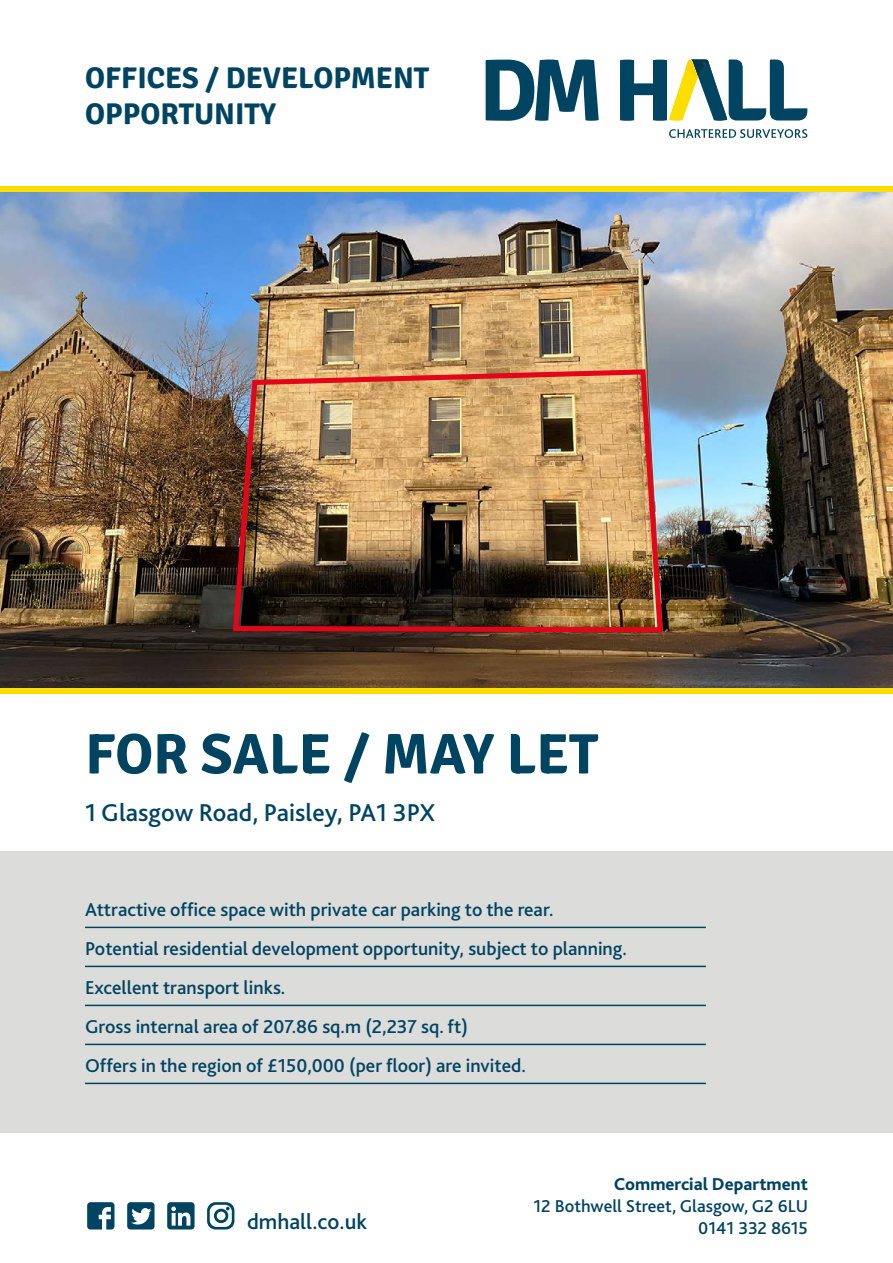
<style>
.page{position:relative;width:893px;height:1263px;background:#fff}
.page>*{position:absolute;margin:0;border:0;box-sizing:border-box;transform-origin:0 0}
.t1{font:700 57px "Signika";color:#004462}
.t2{font:700 30px/36px "Signika";color:#004462}
.t3{font:500 25.5px "Bliss 2";color:#004462}
.t4{font:500 22.5px "Bliss 2";color:#004462}
.t5{font:500 19.5px/39px "Bliss 2";color:#004462}
.t6{font:500 18px "Bliss 2";color:#004462}
.t7{font:800 18px "Bliss 2";color:#004462}
</style>
<div class="page">
<img style="left:0;top:192px;width:893px;height:496px">
<div style="left:0;top:851px;width:893px;height:281px;background:#dcdcda"></div>
<div style="left:0;top:688px;width:893px;height:5px;background:#fdde00"></div>
<div style="left:0;top:187px;width:893px;height:5px;background:#fdde00"></div>
<img style="left:230px;top:367px;width:435px;height:268px">
<svg style="left:486px;top:60px;width:113px;height:61px"></svg>
<svg style="left:669px;top:129px;width:138px;height:9px"></svg>
<svg style="left:620px;top:60px;width:187px;height:61px"></svg>
<svg style="left:87px;top:1202px;width:27px;height:27px"></svg>
<div style="left:127px;top:1202px;width:28px;height:27px;background:#004462;border-radius:3px"></div>
<svg style="left:131px;top:1208px;width:20px;height:16px"></svg>
<div style="left:167px;top:1202px;width:28px;height:27px;background:#004462;border-radius:3px"></div>
<svg style="left:171px;top:1206px;width:19px;height:19px"></svg>
<svg style="left:207px;top:1202px;width:27px;height:27px"></svg>
<hr style="left:85px;top:927px;width:621px;height:1px;background:#004462">
<hr style="left:85px;top:966px;width:621px;height:1px;background:#004462">
<hr style="left:85px;top:1005px;width:621px;height:1px;background:#004462">
<hr style="left:85px;top:1044px;width:621px;height:1px;background:#004462">
<hr style="left:85px;top:1083px;width:621px;height:1px;background:#004462">
<h2 class="t2" style="left:85px;top:57px;width:345px">OFFICES / DEVELOPMENT<br>OPPORTUNITY</h2>
<h1 class="t1" style="left:85px;top:707px;width:514px">FOR SALE / MAY LET</h1>
<h3 class="t3" style="left:85px;top:796px;width:351px">1 Glasgow Road, Paisley, PA1 3PX</h3>
<p class="t5" style="left:85px;top:889px;width:543px">Attractive office space with private car parking to the rear.<br>Potential residential development opportunity, subject to planning.<br>Excellent transport links.<br>Gross internal area of 207.86 sq.m (2,237 sq. ft)<br>Offers in the region of £150,000 (per floor) are invited.</p>
<p class="t7" style="left:614px;top:1173px;width:195px">Commercial Department</p>
<p class="t6" style="left:533px;top:1195px;width:276px">12 Bothwell Street, Glasgow, G2 6LU</p>
<p class="t4" style="left:247px;top:1207px;width:122px">dmhall.co.uk</p>
<p class="t6" style="left:698px;top:1216px;width:111px">0141 332 8615</p>
</div>
